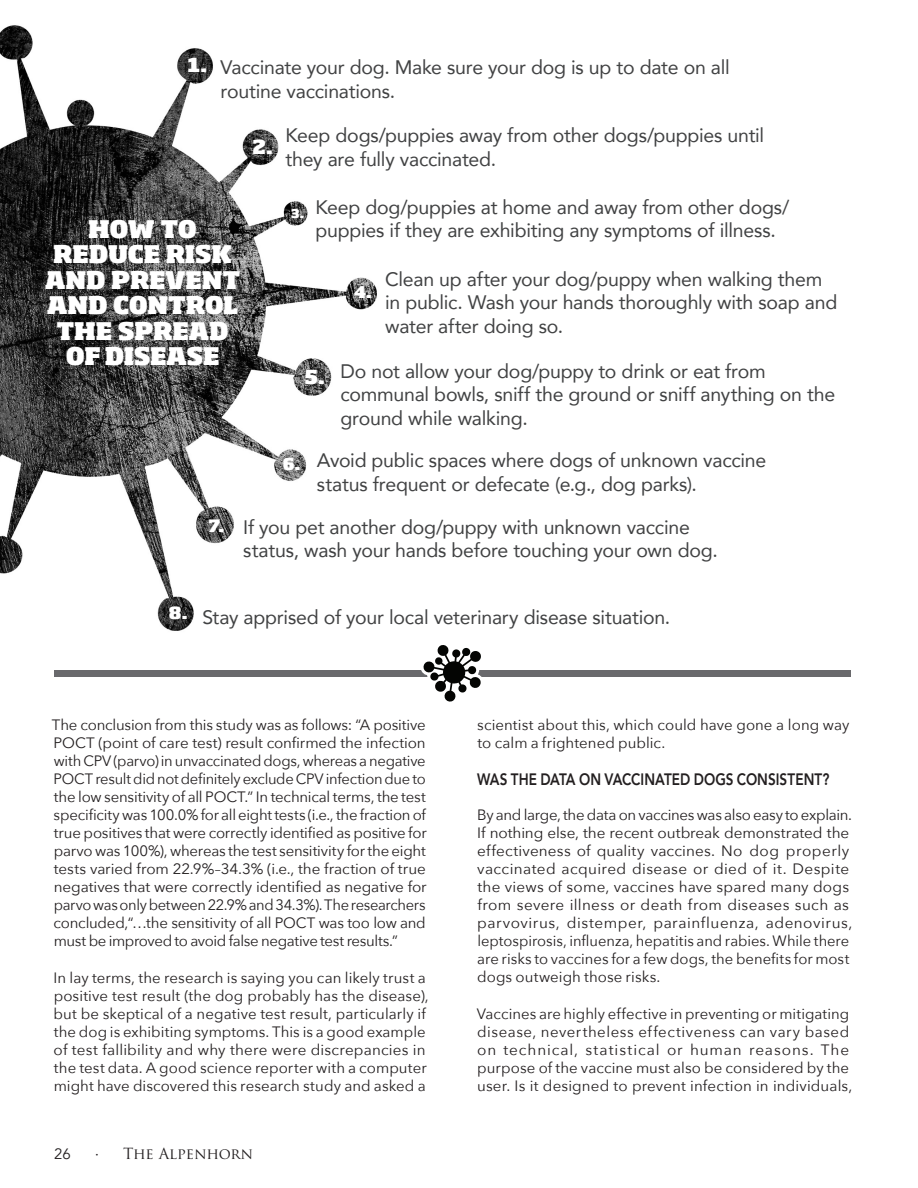
<style>
.page{position:relative;width:918px;height:1188px;background:#fff}
.page>*{position:absolute;margin:0;border:0;box-sizing:border-box;transform-origin:0 0}
.t1{font:800 24px/25.5px "Soho Std";letter-spacing:-.015em;color:#fff;text-align:center}
.t2{font:19.5px/23.4px "Avenir";letter-spacing:-.01em;color:#414243}
.t3{font:800 19.2px "Soho Std";color:#fff}
.t4{font:800 16.8px "Soho Std";color:#fff}
.t5{font:800 16.5px "Avenir";color:#231f20;scale:.82 1}
.t6{font:800 16.5px "Soho Std";color:#fff}
.t7{font:800 16.05px "Soho Std";color:#fff}
.t8{font:15px/18px "Avenir Next";letter-spacing:.005em;color:#231f20}
.t9{font:15px "Trajan Pro";letter-spacing:-.015em;color:#231f20}
.t10{font:15px "Avenir";color:#231f20}
.t11{font:800 12px "Soho Std";color:#fff}
</style>
<div class="page">
<img style="left:0;top:25px;width:851px;height:652px">
<div style="left:54px;top:671px;width:796px;height:6px;background:#69696c"></div>
<svg style="left:415px;top:636px;width:75px;height:66px"></svg>
<p class="t3" style="left:188px;top:52px;width:21px">1.</p>
<p class="t2" style="left:221px;top:55px;width:511px">Vaccinate your dog. Make sure your dog is up to date on all routine vaccinations.</p>
<p class="t3" style="left:252px;top:134px;width:22px">2.</p>
<p class="t2" style="left:286px;top:123px;width:480px">Keep dogs/puppies away from other dogs/puppies until they are fully vaccinated.</p>
<p class="t2" style="left:315px;top:195px;width:475px">Keep dog/puppies at home and away from other dogs/ puppies if they are exhibiting any symptoms of illness.</p>
<p class="t11" style="left:291px;top:205px;width:14px">3.</p>
<p class="t1" style="left:45px;top:216px;width:197px">HOW TO<br>REDUCE RISK<br>AND PREVENT<br>AND CONTROL<br>THE SPREAD<br>OF DISEASE</p>
<p class="t2" style="left:385px;top:267px;width:454px">Clean up after your dog/puppy when walking them in public. Wash your hands thoroughly with soap and water after doing so.</p>
<p class="t2" style="left:340px;top:359px;width:496px">Do not allow your dog/puppy to drink or eat from communal bowls, sniff the ground or sniff anything on the ground while walking.</p>
<p class="t2" style="left:317px;top:448px;width:451px">Avoid public spaces where dogs of unknown vaccine status frequent or defecate (e.g., dog parks).</p>
<p class="t2" style="left:243px;top:515px;width:476px">If you pet another dog/puppy with unknown vaccine status, wash your hands before touching your own dog.</p>
<p class="t7" style="left:354px;top:281px;width:20px">4.</p>
<p class="t3" style="left:305px;top:364px;width:21px">5.</p>
<p class="t7" style="left:283px;top:454px;width:19px">6.</p>
<p class="t4" style="left:208px;top:515px;width:18px">7.</p>
<p class="t6" style="left:169px;top:602px;width:20px">8.</p>
<p class="t2" style="left:202px;top:605px;width:470px">Stay apprised of your local veterinary disease situation.</p>
<p class="t8" style="left:52px;top:715px;width:376px;text-align:justify">The conclusion from this study was as follows: “A positive POCT (point of care test) result confirmed the infection with CPV (parvo) in unvaccinated dogs, whereas a negative POCT result did not definitely exclude CPV infection due to the low sensitivity of all POCT.” In technical terms, the test specificity was 100.0% for all eight tests (i.e., the fraction of true positives that were correctly identified as positive for parvo was 100%), whereas the test sensitivity for the eight tests varied from 22.9%–34.3% (i.e., the fraction of true negatives that were correctly identified as negative for parvo was only between 22.9% and 34.3%). The researchers concluded,“…the sensitivity of all POCT was too low and must be improved to avoid false negative test results.”</p>
<p class="t8" style="left:54px;top:968px;width:377px">In lay terms, the research is saying you can likely trust a positive test result (the dog probably has the disease), but be skeptical of a negative test result, particularly if the dog is exhibiting symptoms. This is a good example of test fallibility and why there were discrepancies in the test data. A good science reporter with a computer might have discovered this research study and asked a</p>
<p class="t10" style="left:54px;top:1145px;width:18px">26</p>
<p class="t9" style="left:95px;top:1144px;width:5px">∙</p>
<p class="t9" style="left:123px;top:1144px;width:131px">The Alpenhorn</p>
<p class="t8" style="left:477px;top:715px;width:374px">scientist about this, which could have gone a long way to calm a frightened public.</p>
<p class="t5" style="left:477px;top:767px;width:431px">WAS THE DATA ON VACCINATED DOGS CONSISTENT?</p>
<p class="t8" style="left:477px;top:806px;width:377px">By and large, the data on vaccines was also easy to explain.<br>If nothing else, the recent outbreak demonstrated the effectiveness of quality vaccines. No dog properly vaccinated acquired disease or died of it. Despite the views of some, vaccines have spared many dogs from severe illness or death from diseases such as parvovirus, distemper, parainfluenza, adenovirus, leptospirosis, influenza, hepatitis and rabies. While there are risks to vaccines for a few dogs, the benefits for most dogs outweigh those risks.</p>
<p class="t8" style="left:477px;top:1004px;width:377px">Vaccines are highly effective in preventing or mitigating disease, nevertheless effectiveness can vary based on technical, statistical or human reasons. The purpose of the vaccine must also be considered by the user. Is it designed to prevent infection in individuals,</p>
</div>
